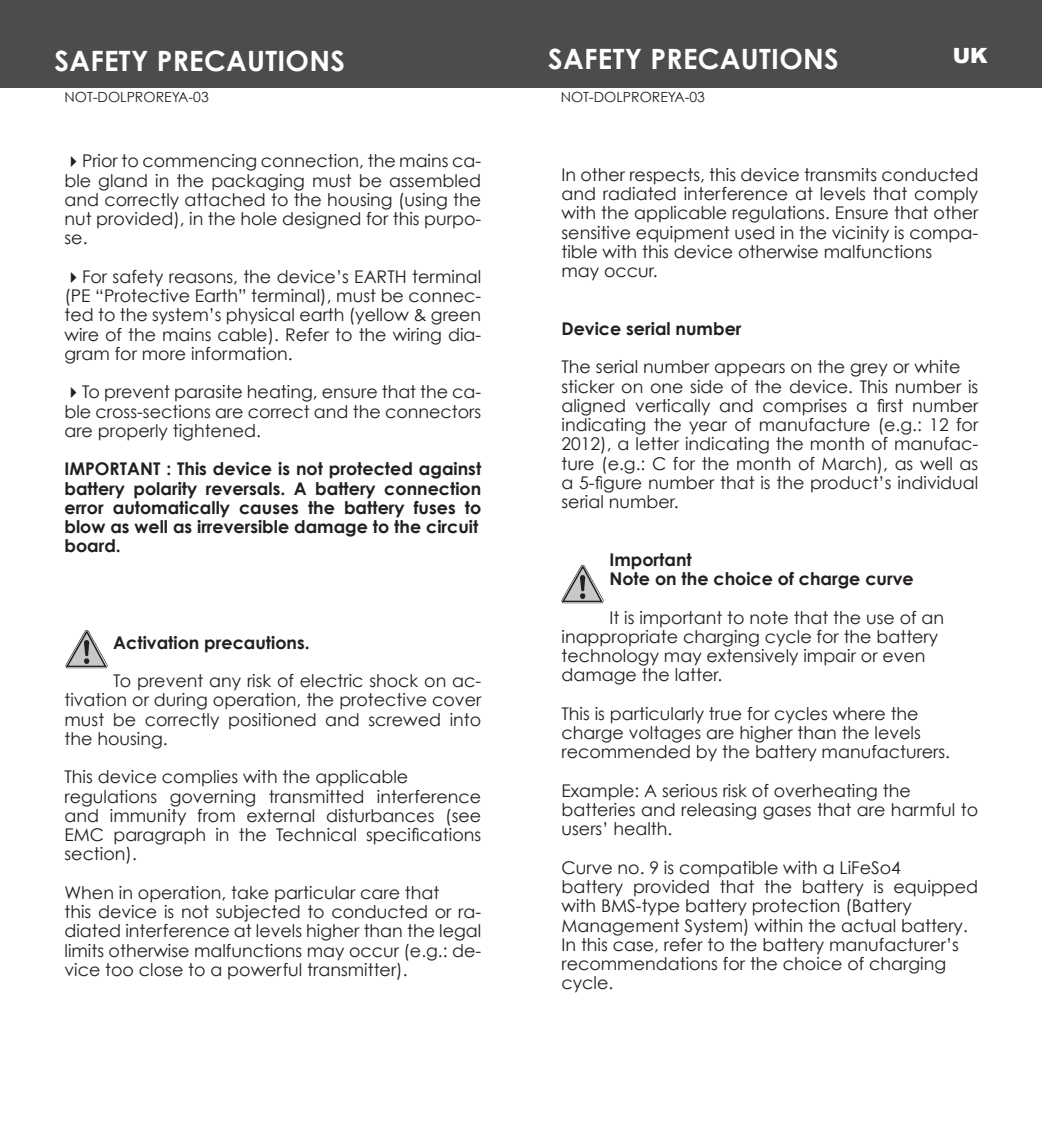
<style>
.page{position:relative;width:1042px;height:1141px;background:#fff}
.page>*{position:absolute;margin:0;border:0;box-sizing:border-box;transform-origin:0 0}
.t1{font:700 28px "Century Gothic";letter-spacing:.01em;color:#fff}
.t2{font:900 21px "Arial";color:#fff}
.t3{font:17.5px/19.2px "Century Gothic";color:#231f20}
.t4{font:700 17.5px/19.2px "Century Gothic";color:#231f20}
.t5{font:14px "Century Gothic";color:#231f20}
</style>
<div class="page">
<div style="left:0;top:0;width:521px;height:88px;background:#4b4c4d"></div>
<div style="left:521px;top:0;width:521px;height:88px;background:#4b4c4d"></div>
<img style="left:65px;top:629px;width:43px;height:40px">
<img style="left:561px;top:564px;width:43px;height:40px">
<h1 class="t1" style="left:55px;top:43px;width:292px">SAFETY PRECAUTIONS</h1>
<h1 class="t1" style="left:548px;top:42px;width:292px">SAFETY PRECAUTIONS</h1>
<p class="t5" style="left:64px;top:89px;width:146px">NOT-DOLPROREYA-03</p>
<p class="t5" style="left:561px;top:89px;width:146px">NOT-DOLPROREYA-03</p>
<p class="t2" style="left:952px;top:40px;width:36px">UK</p>
<p class="t3" style="left:64px;top:151px;width:418px;text-align:justify">✔Prior to commencing connection, the mains ca&shy;ble gland in the packaging must be assembled and correctly attached to the housing (using the nut provided), in the hole designed for this purpo&shy;se.</p>
<p class="t3" style="left:64px;top:267px;width:418px;text-align:justify">✔For safety reasons, the device’s EARTH terminal (PE “Protective Earth” terminal), must be connec&shy;ted to the system’s physical earth (yellow &amp; green wire of the mains cable). Refer to the wiring dia&shy;gram for more information.</p>
<p class="t3" style="left:64px;top:382px;width:418px;text-align:justify">✔To prevent parasite heating, ensure that the ca&shy;ble cross-sections are correct and the connectors are properly tightened.</p>
<p class="t4" style="left:64px;top:459px;width:418px">IMPORTANT : This device is not protected against battery polarity reversals. A battery connection error automatically causes the battery fuses to blow as well as irreversible damage to the circuit board.</p>
<p class="t4" style="left:113px;top:632px;width:198px">Activation precautions.</p>
<p class="t3" style="left:64px;top:671px;width:418px;text-align:justify;text-indent:49px">To prevent any risk of electric shock on ac&shy;tivation or during operation, the protective cover must be correctly positioned and screwed into the housing.</p>
<p class="t3" style="left:64px;top:767px;width:418px">This device complies with the applicable regulations governing transmitted interference and immunity from external disturbances (see EMC paragraph in the Technical specifications section).</p>
<p class="t3" style="left:64px;top:883px;width:418px">When in operation, take particular care that<br>this device is not subjected to conducted or ra&shy;diated interference at levels higher than the legal limits otherwise malfunctions may occur (e.g.: de&shy;vice too close to a powerful transmitter).</p>
<p class="t3" style="left:561px;top:165px;width:418px">In other respects, this device transmits conducted and radiated interference at levels that comply with the applicable regulations. Ensure that other sensitive equipment used in the vicinity is compa&shy;tible with this device otherwise malfunctions<br>may occur.</p>
<p class="t4" style="left:561px;top:318px;width:181px">Device serial number</p>
<p class="t3" style="left:561px;top:357px;width:418px">The serial number appears on the grey or white sticker on one side of the device. This number is aligned vertically and comprises a first number indicating the year of manufacture (e.g.: 12 for 2012), a letter indicating the month of manufac&shy;ture (e.g.: C for the month of March), as well as a 5-figure number that is the product’s individual serial number.</p>
<p class="t4" style="left:609px;top:549px;width:306px">Important<br>Note on the choice of charge curve</p>
<p class="t3" style="left:561px;top:607px;width:384px;text-indent:48px">It is important to note that the use of an inappropriate charging cycle for the battery technology may extensively impair or even damage the latter.</p>
<p class="t3" style="left:561px;top:704px;width:390px">This is particularly true for cycles where the charge voltages are higher than the levels recommended by the battery manufacturers.</p>
<p class="t3" style="left:561px;top:781px;width:418px">Example: A serious risk of overheating the batteries and releasing gases that are harmful to users’ health.</p>
<p class="t3" style="left:561px;top:858px;width:418px">Curve no. 9 is compatible with a LiFeSo4<br>battery provided that the battery is equipped with BMS-type battery protection (Battery Management System) within the actual battery.<br>In this case, refer to the battery manufacturer’s recommendations for the choice of charging cycle.</p>
</div>
